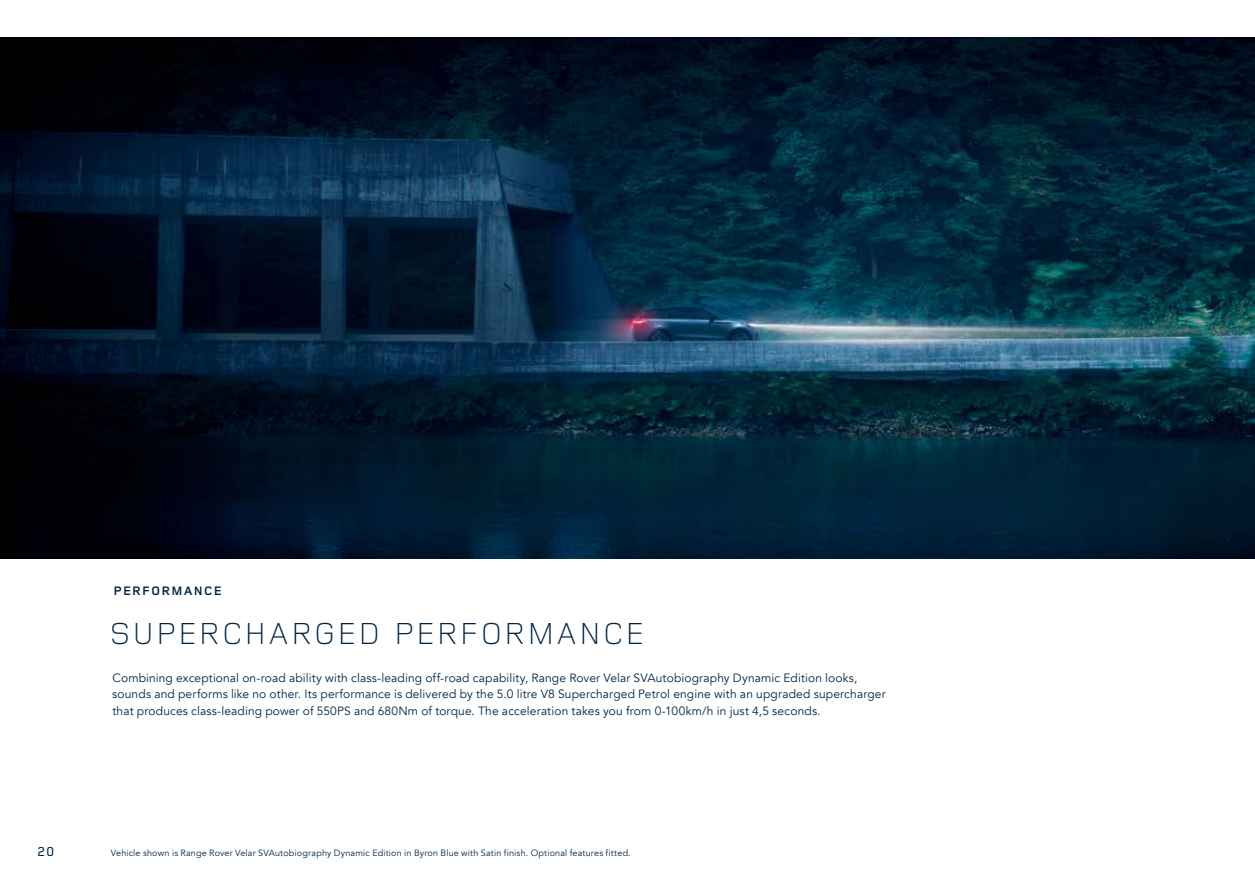
<style>
.page{position:relative;width:1255px;height:893px;background:#fff}
.page>*{position:absolute;margin:0;border:0;box-sizing:border-box;transform-origin:0 0}
.t1{font:300 31.5px "Land Rover Wide";letter-spacing:-.01em;color:#002647}
.t2{font:500 13.5px "Land Rover Wide";color:#002647}
.t3{font:700 12.75px "Land Rover Wide";letter-spacing:.025em;color:#002647}
.t4{font:12px/16.5px "Avenir LT Com";letter-spacing:.01em;color:#002647}
.t5{font:9px "Avenir LT Com";letter-spacing:.02em;color:#002647}
</style>
<div class="page">
<img style="left:0;top:37px;width:1254px;height:522px">
<p class="t3" style="left:113px;top:582px;width:111px">PERFORMANCE</p>
<h1 class="t1" style="left:108px;top:612px;width:539px">SUPERCHARGED PERFORMANCE</h1>
<p class="t4" style="left:112px;top:669px;width:775px">Combining exceptional on-road ability with class-leading off-road capability, Range Rover Velar SVAutobiography Dynamic Edition looks, sounds and performs like no other. Its performance is delivered by the 5.0 litre V8 Supercharged Petrol engine with an upgraded supercharger that produces class-leading power of 550PS and 680Nm of torque. The acceleration takes you from 0-100km/h in just 4,5 seconds.</p>
<p class="t2" style="left:37px;top:842px;width:19px">20</p>
<p class="t5" style="left:111px;top:847px;width:521px">Vehicle shown is Range Rover Velar SVAutobiography Dynamic Edition in Byron Blue with Satin finish. Optional features fitted.</p>
</div>
